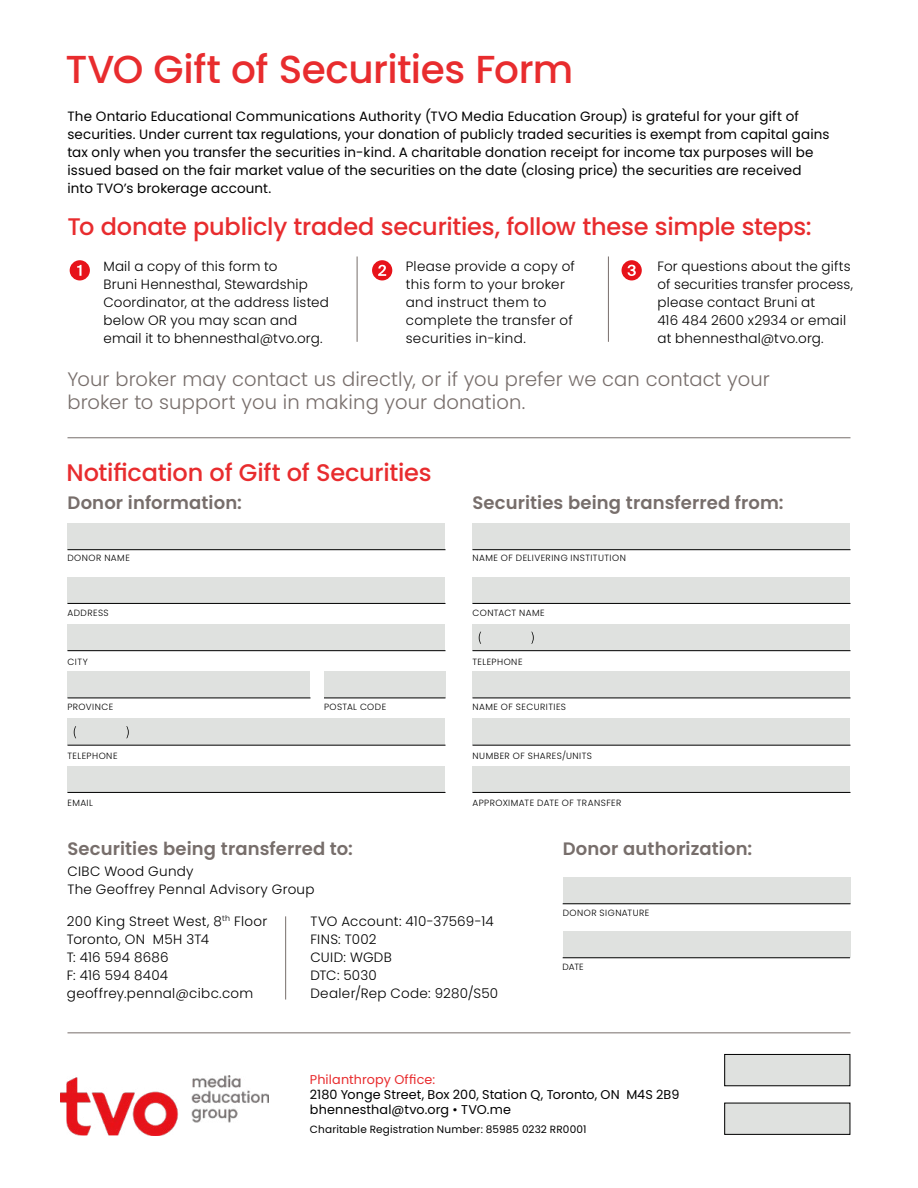
<style>
.page{position:relative;width:918px;height:1188px;background:#fff}
.page>*{position:absolute;margin:0;border:0;box-sizing:border-box;transform-origin:0 0}
.t1{font:500 39px "Poppins";letter-spacing:-.015em;color:#e82c2e}
.t2{font:500 24px "Poppins";letter-spacing:-.01em;color:#e82c2e}
.t3{font:300 19.5px/22.5px "Poppins";letter-spacing:.01em;color:#776e6b}
.t4{font:600 18px "Poppins";letter-spacing:.005em;color:#776e6b}
.t5{font:300 13.5px/18px "Poppins";letter-spacing:.015em;color:#000}
.t6{font:13.5px/18px "Poppins";letter-spacing:.01em;color:#000}
.t7{font:12.75px/15px "Poppins";letter-spacing:.01em;color:#000}
.t8{font:10.5px "Poppins";letter-spacing:.015em;color:#000}
.t9{font:300 9px "Poppins";letter-spacing:.045em;color:#000}
.s1{color:#e82c2e}
</style>
<div class="page">
<div style="left:70px;top:260px;width:20px;height:20px;background:#e7131a;border-radius:50%"></div>
<svg style="left:77px;top:265px;width:5px;height:11px"></svg>
<hr style="left:357px;top:256px;width:1px;height:86px;background:#776e6b">
<div style="left:372px;top:260px;width:20px;height:20px;background:#e7131a;border-radius:50%"></div>
<svg style="left:378px;top:265px;width:8px;height:11px"></svg>
<hr style="left:608px;top:256px;width:1px;height:86px;background:#776e6b">
<div style="left:622px;top:260px;width:20px;height:20px;background:#e7131a;border-radius:50%"></div>
<svg style="left:628px;top:265px;width:8px;height:11px"></svg>
<hr style="left:68px;top:437px;width:782px;height:1px;background:#776e6b">
<div style="left:68px;top:523px;width:378px;height:27px;background:#dfe1df"></div>
<hr style="left:68px;top:549px;width:378px;height:1px;background:#000">
<div style="left:68px;top:577px;width:378px;height:27px;background:#dfe1df"></div>
<hr style="left:68px;top:603px;width:378px;height:1px;background:#000">
<div style="left:68px;top:624px;width:378px;height:27px;background:#dfe1df"></div>
<hr style="left:68px;top:650px;width:378px;height:1px;background:#000">
<div style="left:68px;top:671px;width:242px;height:27px;background:#dfe1df"></div>
<hr style="left:68px;top:698px;width:242px;height:1px;background:#000">
<div style="left:324px;top:671px;width:122px;height:27px;background:#dfe1df"></div>
<hr style="left:324px;top:698px;width:122px;height:1px;background:#000">
<div style="left:68px;top:718px;width:378px;height:27px;background:#dfe1df"></div>
<hr style="left:68px;top:745px;width:378px;height:1px;background:#000">
<svg style="left:74px;top:726px;width:55px;height:12px"></svg>
<div style="left:68px;top:766px;width:378px;height:27px;background:#dfe1df"></div>
<hr style="left:68px;top:792px;width:378px;height:1px;background:#000">
<div style="left:472px;top:523px;width:378px;height:27px;background:#dfe1df"></div>
<hr style="left:472px;top:549px;width:378px;height:1px;background:#000">
<div style="left:472px;top:577px;width:378px;height:27px;background:#dfe1df"></div>
<hr style="left:472px;top:603px;width:378px;height:1px;background:#000">
<div style="left:472px;top:624px;width:378px;height:27px;background:#dfe1df"></div>
<hr style="left:472px;top:650px;width:378px;height:1px;background:#000">
<svg style="left:479px;top:632px;width:55px;height:12px"></svg>
<div style="left:472px;top:671px;width:378px;height:27px;background:#dfe1df"></div>
<hr style="left:472px;top:698px;width:378px;height:1px;background:#000">
<div style="left:472px;top:718px;width:378px;height:27px;background:#dfe1df"></div>
<hr style="left:472px;top:745px;width:378px;height:1px;background:#000">
<div style="left:472px;top:766px;width:378px;height:27px;background:#dfe1df"></div>
<hr style="left:472px;top:792px;width:378px;height:1px;background:#000">
<hr style="left:285px;top:916px;width:1px;height:84px;background:#776e6b">
<div style="left:563px;top:877px;width:287px;height:27px;background:#dfe1df"></div>
<hr style="left:563px;top:904px;width:287px;height:1px;background:#000">
<div style="left:563px;top:931px;width:287px;height:27px;background:#dfe1df"></div>
<hr style="left:563px;top:958px;width:287px;height:1px;background:#000">
<hr style="left:68px;top:1032px;width:782px;height:1px;background:#776e6b">
<img style="left:60px;top:1075px;width:209px;height:61px">
<div style="left:725px;top:1054px;width:125px;height:32px;background:#dfe1df"></div>
<div style="left:724px;top:1054px;width:126px;height:32px;border:1px solid #000"></div>
<div style="left:725px;top:1103px;width:125px;height:31px;background:#dfe1df"></div>
<div style="left:724px;top:1103px;width:126px;height:32px;border:1px solid #000"></div>
<h1 class="t1" style="left:65px;top:47px;width:510px">TVO Gift of Securities Form</h1>
<p class="t6" style="left:68px;top:107px;width:764px">The Ontario Educational Communications Authority (TVO Media Education Group) is grateful for your gift of securities. Under current tax regulations, your donation of publicly traded securities is exempt from capital gains tax only when you transfer the securities in-kind. A charitable donation receipt for income tax purposes will be issued based on the fair market value of the securities on the date (closing price) the securities are received into TVO’s brokerage account.</p>
<h2 class="t2" style="left:68px;top:212px;width:746px">To donate publicly traded securities, follow these simple steps:</h2>
<p class="t5" style="left:103px;top:257px;width:227px">Mail a copy of this form to<br>Bruni Hennesthal, Stewardship<br>Coordinator, at the address listed below OR you may scan and email it to bhennesthal@tvo.org.</p>
<p class="t5" style="left:406px;top:257px;width:171px">Please provide a copy of this form to your broker and instruct them to complete the transfer of securities in-kind.</p>
<p class="t5" style="left:657px;top:257px;width:197px">For questions about the gifts of securities transfer process, please contact Bruni at<br>416 484 2600 x2934 or email at bhennesthal@tvo.org.</p>
<p class="t3" style="left:68px;top:368px;width:704px">Your broker may contact us directly, or if you prefer we can contact your broker to support you in making your donation.</p>
<h2 class="t2" style="left:66px;top:458px;width:367px">Notification of Gift of Securities</h2>
<h3 class="t4" style="left:68px;top:493px;width:176px">Donor information:</h3>
<p class="t9" style="left:68px;top:553px;width:64px">DONOR NAME</p>
<p class="t9" style="left:68px;top:608px;width:43px">ADDRESS</p>
<p class="t9" style="left:68px;top:656px;width:22px">CITY</p>
<p class="t9" style="left:68px;top:702px;width:47px">PROVINCE</p>
<p class="t9" style="left:324px;top:702px;width:64px">POSTAL CODE</p>
<p class="t9" style="left:68px;top:750px;width:52px">TELEPHONE</p>
<p class="t9" style="left:68px;top:798px;width:27px">EMAIL</p>
<h3 class="t4" style="left:472px;top:493px;width:313px">Securities being transferred from:</h3>
<p class="t9" style="left:472px;top:553px;width:155px">NAME OF DELIVERING INSTITUTION</p>
<p class="t9" style="left:472px;top:608px;width:74px">CONTACT NAME</p>
<p class="t9" style="left:472px;top:656px;width:52px">TELEPHONE</p>
<p class="t9" style="left:472px;top:702px;width:95px">NAME OF SECURITIES</p>
<p class="t9" style="left:472px;top:750px;width:121px">NUMBER OF SHARES/UNITS</p>
<p class="t9" style="left:472px;top:798px;width:150px">APPROXIMATE DATE OF TRANSFER</p>
<h3 class="t4" style="left:68px;top:838px;width:287px">Securities being transferred to:</h3>
<p class="t5" style="left:68px;top:863px;width:249px">CIBC Wood Gundy<br>The Geoffrey Pennal Advisory Group</p>
<p class="t5" style="left:67px;top:912px;width:202px">200 King Street West, 8<sup>th</sup> Floor<br>Toronto, ON M5H 3T4<br>T: 416 594 8686<br>F: 416 594 8404 geoffrey.pennal@cibc.com</p>
<p class="t5" style="left:310px;top:912px;width:189px">TVO Account: 410-37569-14<br>FINS: T002<br>CUID: WGDB<br>DTC: 5030<br>Dealer/Rep Code: 9280/S50</p>
<h3 class="t4" style="left:563px;top:838px;width:191px">Donor authorization:</h3>
<p class="t9" style="left:563px;top:908px;width:88px">DONOR SIGNATURE</p>
<p class="t9" style="left:563px;top:962px;width:23px">DATE</p>
<p class="t7" style="left:310px;top:1072px;width:371px"><span class="s1">Philanthropy Office:<br></span>2180 Yonge Street, Box 200, Station Q, Toronto, ON M4S 2B9 bhennesthal@tvo.org • TVO.me</p>
<p class="t8" style="left:310px;top:1123px;width:278px">Charitable Registration Number: 85985 0232 RR0001</p>
</div>
